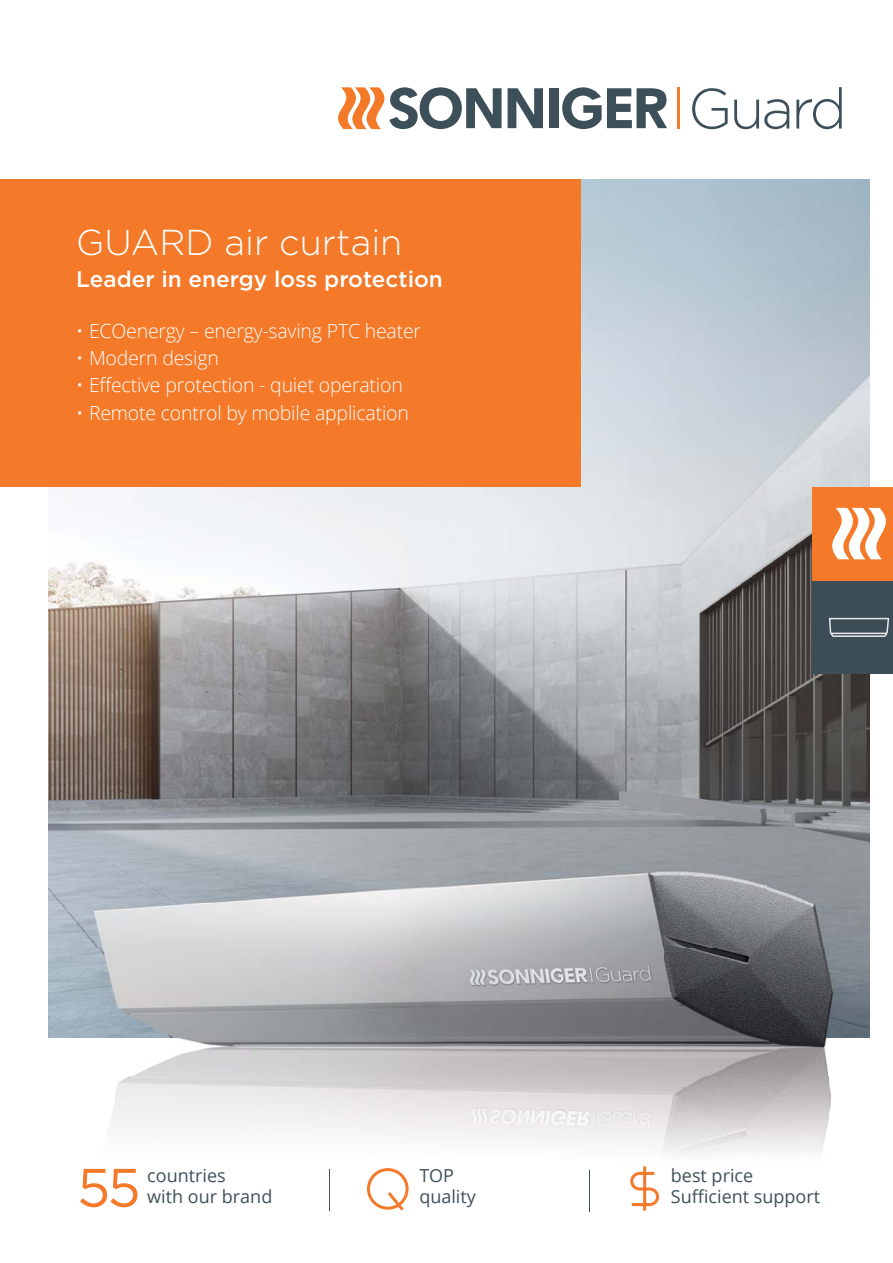
<style>
.page{position:relative;width:893px;height:1263px;background:#fff}
.page>*{position:absolute;margin:0;border:0;box-sizing:border-box;transform-origin:0 0}
.t1{font:54px "Gotham";color:#f47929}
.t2{font:300 36px "Gotham";color:#fff}
.t3{font:500 22.5px "Gotham";color:#fff}
.t4{font:300 19.5px "Open Sans";letter-spacing:-.01em;color:#fff}
.t5{font:18px/21px "Open Sans";color:#3d505a}
</style>
<div class="page">
<img style="left:49px;top:180px;width:821px;height:856px">
<img style="left:48px;top:814px;width:2px;height:210px">
<img style="left:868px;top:814px;width:2px;height:210px">
<img style="left:48px;top:1024px;width:68px;height:100px">
<img style="left:116px;top:1036px;width:712px;height:93px">
<img style="left:828px;top:1024px;width:42px;height:99px">
<img style="left:329px;top:1129px;width:498px;height:53px">
<div style="left:549px;top:88px;width:9px;height:40px;background:#3d505a"></div>
<svg style="left:562px;top:87px;width:105px;height:42px"></svg>
<svg style="left:338px;top:87px;width:163px;height:42px"></svg>
<svg style="left:507px;top:88px;width:36px;height:40px"></svg>
<svg style="left:692px;top:88px;width:36px;height:41px"></svg>
<svg style="left:734px;top:99px;width:55px;height:30px"></svg>
<svg style="left:796px;top:87px;width:46px;height:42px"></svg>
<hr style="left:677px;top:87px;width:3px;height:42px;background:#f47929">
<div style="left:812px;top:580px;width:81px;height:94px;background:#3d4d55"></div>
<svg style="left:829px;top:618px;width:60px;height:19px"></svg>
<div style="left:0;top:180px;width:581px;height:307px;background:#f47929"></div>
<div style="left:812px;top:487px;width:81px;height:93px;background:#f47929"></div>
<svg style="left:832px;top:508px;width:54px;height:51px"></svg>
<hr style="left:330px;top:1170px;width:1px;height:41px;background:#3d505a">
<hr style="left:589px;top:1171px;width:1px;height:41px;background:#3d505a">
<svg style="left:367px;top:1168px;width:42px;height:43px"></svg>
<svg style="left:630px;top:1166px;width:29px;height:45px"></svg>
<h2 class="t2" style="left:76px;top:226px;width:328px">GUARD air curtain</h2>
<p class="t3" style="left:76px;top:269px;width:368px">Leader in energy loss protection</p>
<p class="t4" style="left:76px;top:317px;width:346px">• ECOenergy – energy-saving PTC heater</p>
<p class="t4" style="left:76px;top:344px;width:144px">• Modern design</p>
<p class="t4" style="left:76px;top:371px;width:328px">• Effective protection - quiet operation</p>
<p class="t4" style="left:76px;top:399px;width:334px">• Remote control by mobile application</p>
<h1 class="t1" style="left:77px;top:1163px;width:65px">55</h1>
<p class="t5" style="left:147px;top:1164px;width:80px">countries</p>
<p class="t5" style="left:147px;top:1185px;width:127px">with our brand</p>
<p class="t5" style="left:419px;top:1164px;width:58px">TOP quality</p>
<p class="t5" style="left:671px;top:1164px;width:151px">best price<br>Sufficient support</p>
</div>
